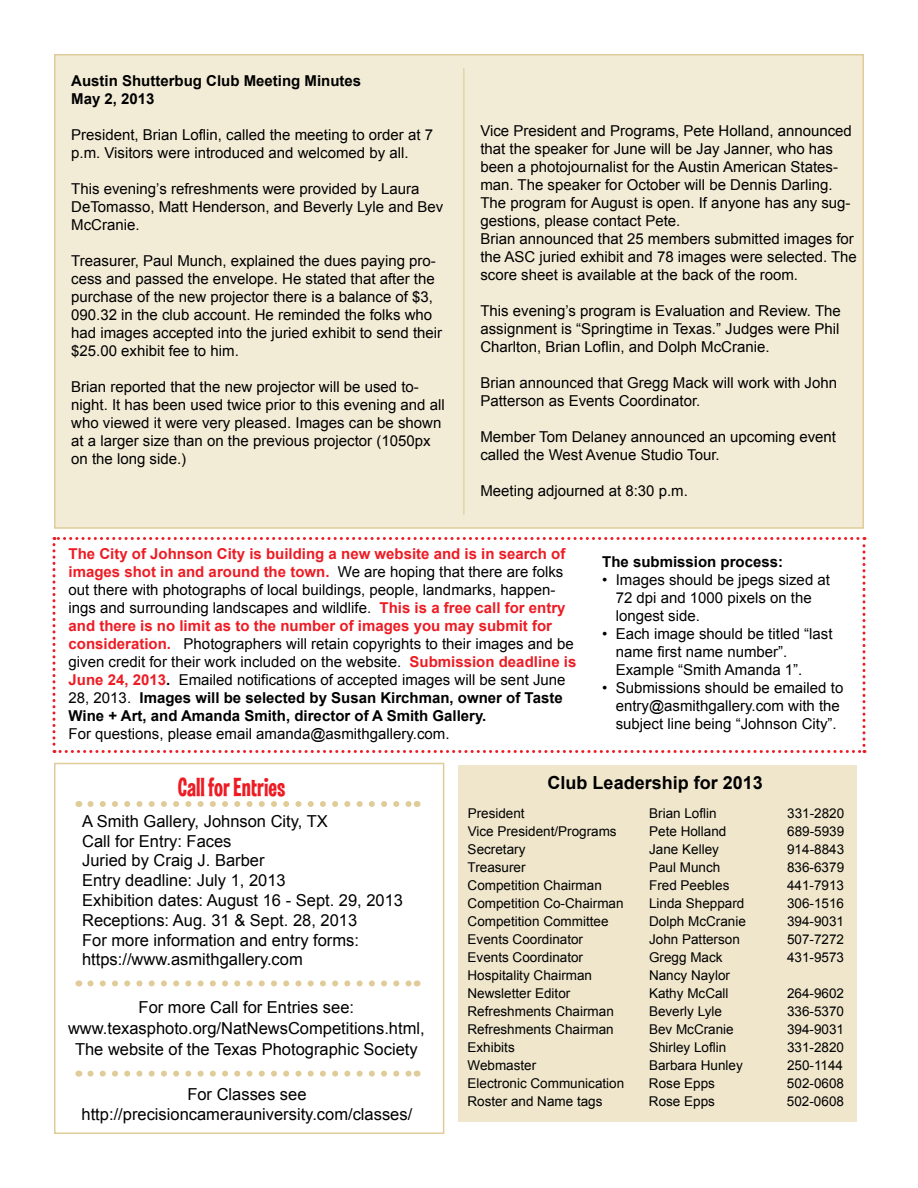
<style>
.page{position:relative;width:918px;height:1188px;background:#fff}
.page>*{position:absolute;margin:0;border:0;box-sizing:border-box;transform-origin:0 0}
.t1{font:27px "Las Vegas OT Jackpot";color:#ed1c24}
.t2{font:700 18px "Arial";color:#000}
.t3{font:16.5px/19.8px "Arial";color:#000;text-align:center}
.t4{font:15px/18px "Arial";color:#000}
.t5{font:700 15px/18px "Arial";color:#000}
.t6{font:13.5px "Arial";color:#000}
.s1{font-weight:700;color:#ed1c24}
.s2{font-weight:700}
</style>
<div class="page">
<svg style="left:52px;top:537px;width:814px;height:216px"></svg>
<div style="left:55px;top:55px;width:808px;height:473px;background:#f2ebd6"></div>
<hr style="left:463px;top:68px;width:1px;height:447px;background:#dfcc99">
<div style="left:54px;top:763px;width:390px;height:371px;border:2px solid #dfcc99"></div>
<div style="left:459px;top:765px;width:398px;height:357px;background:#efe6cc"></div>
<svg style="left:90px;top:1071px;width:321px;height:6px"></svg>
<svg style="left:90px;top:980px;width:321px;height:6px"></svg>
<svg style="left:90px;top:801px;width:321px;height:6px"></svg>
<p class="t5" style="left:71px;top:72px;width:292px">Austin Shutterbug Club Meeting Minutes<br>May 2, 2013</p>
<p class="t4" style="left:71px;top:126px;width:363px">President, Brian Loflin, called the meeting to order at 7 p.m. Visitors were introduced and welcomed by all.</p>
<p class="t4" style="left:71px;top:180px;width:374px">This evening’s refreshments were provided by Laura<br>DeTomasso, Matt Henderson, and Beverly Lyle and Bev<br>McCranie.</p>
<p class="t4" style="left:71px;top:252px;width:373px">Treasurer, Paul Munch, explained the dues paying pro&shy;cess and passed the envelope. He stated that after the purchase of the new projector there is a balance of $3, 090.32 in the club account. He reminded the folks who had images accepted into the juried exhibit to send their $25.00 exhibit fee to him.</p>
<p class="t4" style="left:71px;top:378px;width:375px">Brian reported that the new projector will be used to&shy;night. It has been used twice prior to this evening and all who viewed it were very pleased. Images can be shown at a larger size than on the previous projector (1050px on the long side.)</p>
<p class="t4" style="left:480px;top:122px;width:378px">Vice President and Programs, Pete Holland, announced that the speaker for June will be Jay Janner, who has been a photojournalist for the Austin American States&shy;man. The speaker for October will be Dennis Darling.<br>The program for August is open. If anyone has any sug&shy;gestions, please contact Pete.<br>Brian announced that 25 members submitted images for the ASC juried exhibit and 78 images were selected. The score sheet is available at the back of the room.</p>
<p class="t4" style="left:480px;top:302px;width:362px;text-align:justify">This evening’s program is Evaluation and Review. The assignment is “Springtime in Texas.” Judges were Phil Charlton, Brian Loflin, and Dolph McCranie.</p>
<p class="t4" style="left:480px;top:374px;width:358px">Brian announced that Gregg Mack will work with John<br>Patterson as Events Coordinator.</p>
<p class="t4" style="left:480px;top:428px;width:357px">Member Tom Delaney announced an upcoming event called the West Avenue Studio Tour.</p>
<p class="t4" style="left:480px;top:482px;width:209px">Meeting adjourned at 8:30 p.m.</p>
<p class="t4" style="left:69px;top:545px;width:509px"><span class="s1">The City of Johnson City is building a new website and is in search of images shot in and around the town.</span> We are hoping that there are folks out there with photographs of local buildings, people, landmarks, happen&shy;ings and surrounding landscapes and wildlife. <span class="s1">This is a free call for entry and there is no limit as to the number of images you may submit for consideration.</span> Photographers will retain copyrights to their images and be given credit for their work included on the website. <span class="s1">Submission deadline is June 24, 2013</span><span class="s2">.</span> Emailed notifications of accepted images will be sent June 28, 2013. <span class="s2">Images will be selected by Susan Kirchman, owner of Taste Wine + Art, and Amanda Smith, director of A Smith Gallery.</span></p>
<p class="t4" style="left:69px;top:725px;width:382px">For questions, please email amanda@asmithgallery.com.</p>
<p class="t5" style="left:602px;top:554px;width:182px">The submission process:</p>
<p class="t4" style="left:616px;top:571px;width:216px;text-indent:-14px">• Images should be jpegs sized at<br>72 dpi and 1000 pixels on the longest side.</p>
<p class="t4" style="left:616px;top:625px;width:218px;text-indent:-14px">• Each image should be titled “last name first name number”.<br>Example “Smith Amanda 1”.</p>
<p class="t4" style="left:616px;top:679px;width:229px;text-indent:-14px">• Submissions should be emailed to entry@asmithgallery.com with the subject line being “Johnson City”.</p>
<h1 class="t1" style="left:178px;top:772px;width:109px">Call for Entries</h1>
<p class="t3" style="left:82px;top:811px;width:323px;text-align:left">A Smith Gallery, Johnson City, TX<br>Call for Entry: Faces<br>Juried by Craig J. Barber<br>Entry deadline: July 1, 2013<br>Exhibition dates: August 16 - Sept. 29, 2013<br>Receptions: Aug. 31 &amp; Sept. 28, 2013<br>For more information and entry forms: https://www.asmithgallery.com</p>
<p class="t3" style="left:68px;top:997px;width:358px;line-height:21px">For more Call for Entries see: www.texasphoto.org/NatNewsCompetitions.html,<br>The website of the Texas Photographic Society</p>
<p class="t3" style="left:82px;top:1085px;width:332px">For Classes see http://precisioncamerauniversity.com/classes/</p>
<p class="t2" style="left:548px;top:771px;width:217px">Club Leadership for 2013</p>
<p class="t6" style="left:468px;top:805px;width:59px">President</p>
<p class="t6" style="left:649px;top:805px;width:69px">Brian Loflin</p>
<p class="t6" style="left:787px;top:805px;width:59px">331-2820</p>
<p class="t6" style="left:468px;top:823px;width:151px">Vice President/Programs</p>
<p class="t6" style="left:649px;top:823px;width:79px">Pete Holland</p>
<p class="t6" style="left:787px;top:823px;width:59px">689-5939</p>
<p class="t6" style="left:468px;top:841px;width:59px">Secretary</p>
<p class="t6" style="left:649px;top:841px;width:71px">Jane Kelley</p>
<p class="t6" style="left:787px;top:841px;width:59px">914-8843</p>
<p class="t6" style="left:468px;top:859px;width:60px">Treasurer</p>
<p class="t6" style="left:649px;top:859px;width:73px">Paul Munch</p>
<p class="t6" style="left:787px;top:859px;width:59px">836-6379</p>
<p class="t6" style="left:468px;top:877px;width:136px">Competition Chairman</p>
<p class="t6" style="left:649px;top:877px;width:82px">Fred Peebles</p>
<p class="t6" style="left:787px;top:877px;width:59px">441-7913</p>
<p class="t6" style="left:468px;top:895px;width:158px">Competition Co-Chairman</p>
<p class="t6" style="left:649px;top:895px;width:97px">Linda Sheppard</p>
<p class="t6" style="left:787px;top:895px;width:59px">306-1516</p>
<p class="t6" style="left:468px;top:913px;width:143px">Competition Committee</p>
<p class="t6" style="left:649px;top:913px;width:98px">Dolph McCranie</p>
<p class="t6" style="left:787px;top:913px;width:59px">394-9031</p>
<p class="t6" style="left:468px;top:931px;width:117px">Events Coordinator</p>
<p class="t6" style="left:649px;top:931px;width:92px">John Patterson</p>
<p class="t6" style="left:787px;top:931px;width:59px">507-7272</p>
<p class="t6" style="left:468px;top:949px;width:117px">Events Coordinator</p>
<p class="t6" style="left:649px;top:949px;width:75px">Gregg Mack</p>
<p class="t6" style="left:787px;top:949px;width:59px">431-9573</p>
<p class="t6" style="left:468px;top:967px;width:126px">Hospitality Chairman</p>
<p class="t6" style="left:649px;top:967px;width:83px">Nancy Naylor</p>
<p class="t6" style="left:468px;top:985px;width:104px">Newsletter Editor</p>
<p class="t6" style="left:649px;top:985px;width:81px">Kathy McCall</p>
<p class="t6" style="left:787px;top:985px;width:59px">264-9602</p>
<p class="t6" style="left:468px;top:1003px;width:148px">Refreshments Chairman</p>
<p class="t6" style="left:649px;top:1003px;width:75px">Beverly Lyle</p>
<p class="t6" style="left:787px;top:1003px;width:59px">336-5370</p>
<p class="t6" style="left:468px;top:1021px;width:148px">Refreshments Chairman</p>
<p class="t6" style="left:649px;top:1021px;width:86px">Bev McCranie</p>
<p class="t6" style="left:787px;top:1021px;width:59px">394-9031</p>
<p class="t6" style="left:468px;top:1039px;width:49px">Exhibits</p>
<p class="t6" style="left:649px;top:1039px;width:79px">Shirley Loflin</p>
<p class="t6" style="left:787px;top:1039px;width:59px">331-2820</p>
<p class="t6" style="left:468px;top:1057px;width:70px">Webmaster</p>
<p class="t6" style="left:649px;top:1057px;width:95px">Barbara Hunley</p>
<p class="t6" style="left:787px;top:1057px;width:58px">250-1144</p>
<p class="t6" style="left:468px;top:1075px;width:158px">Electronic Communication</p>
<p class="t6" style="left:649px;top:1075px;width:68px">Rose Epps</p>
<p class="t6" style="left:787px;top:1075px;width:59px">502-0608</p>
<p class="t6" style="left:467px;top:1093px;width:137px">Roster and Name tags</p>
<p class="t6" style="left:649px;top:1093px;width:68px">Rose Epps</p>
<p class="t6" style="left:787px;top:1093px;width:59px">502-0608</p>
</div>
